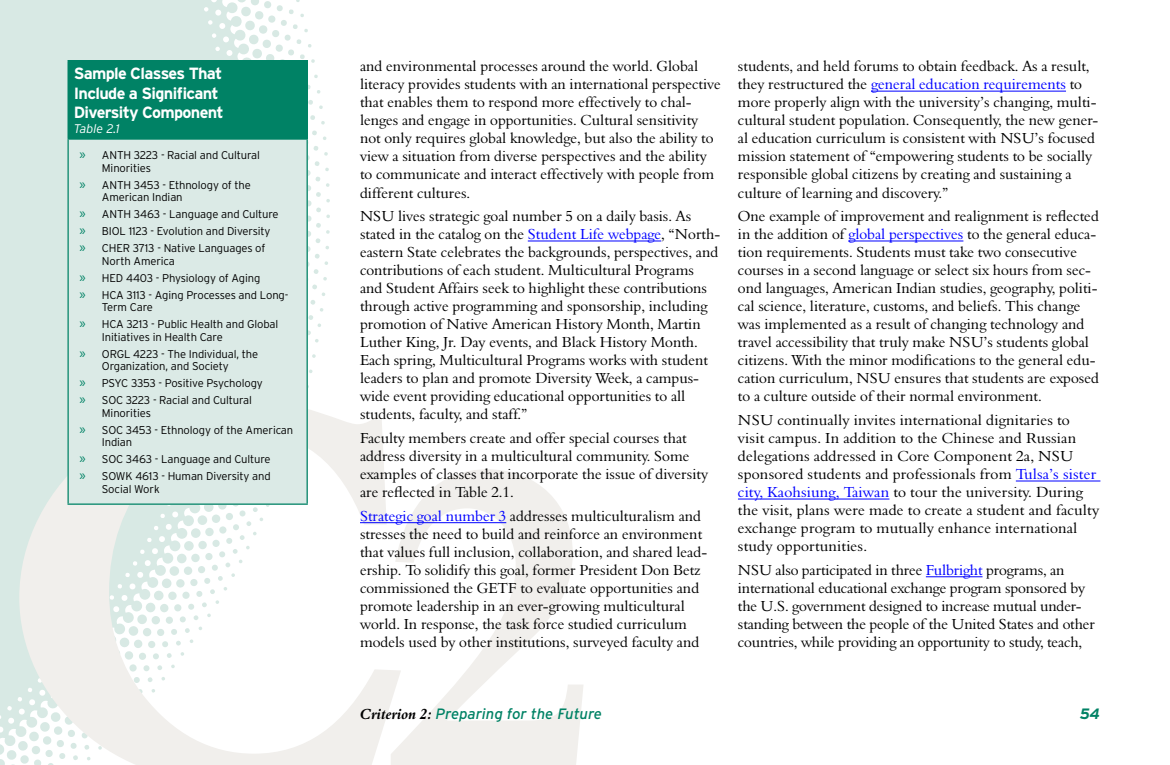
<style>
.page{position:relative;width:1170px;height:765px;background:#fff}
.page>*{position:absolute;margin:0;border:0;box-sizing:border-box;transform-origin:0 0}
.Table{font:700 16.25px/19.5px "Interstate";letter-spacing:-.04em;color:#fff}
.Body{font:15px/18px "Aldine 401 BT Roman A";color:#000}
.t1{font:italic 15px "Interstate";color:#008265}
.t2{font:italic 700 15px "Interstate";color:#008265}
.Table-2{font:italic 300 12.5px "Interstate";color:#fff}
.Table_List{font:300 11.25px/12.5px "Interstate";letter-spacing:-.01em;color:#000}
.s1{font-family:"Myriad Pro";font-weight:400;font-size:15px;color:#008265}
.s2{color:#00f}
.s3{font-family:"Aldine 401 BT Bold Italic A";font-style:normal;color:#000}
</style>
<div class="page">
<svg style="left:0;top:0;width:330px;height:765px;fill:#d8e9e4"></svg>
<svg style="left:19px;top:400px;width:564px;height:365px"></svg>
<hr style="left:528px;top:241px;width:133px;height:1px;background:#00f">
<hr style="left:360px;top:522px;width:146px;height:1px;background:#00f">
<hr style="left:871px;top:91px;width:195px;height:1px;background:#00f">
<hr style="left:848px;top:241px;width:115px;height:1px;background:#00f">
<hr style="left:1016px;top:481px;width:84px;height:1px;background:#00f">
<hr style="left:738px;top:499px;width:151px;height:1px;background:#00f">
<hr style="left:926px;top:576px;width:57px;height:1px;background:#00f">
<div style="left:68px;top:61px;width:239px;height:78px;background:#008265"></div>
<div style="left:68px;top:139px;width:239px;height:365px;background:#dbeae6"></div>
<hr style="left:307px;top:61px;width:1px;height:77px;background:#008265">
<hr style="left:68px;top:138px;width:240px;height:2px;background:#008265">
<hr style="left:307px;top:140px;width:1px;height:364px;background:#008265">
<hr style="left:68px;top:60px;width:240px;height:1px;background:#008265">
<hr style="left:68px;top:140px;width:1px;height:364px;background:#008265">
<hr style="left:68px;top:504px;width:240px;height:1px;background:#008265">
<p class="Table" style="left:74px;top:64px;width:152px">Sample Classes That<br>Include a Significant<br>Diversity Component</p>
<p class="Table-2" style="left:74px;top:121px;width:48px">Table 2.1</p>
<p class="Table_List" style="left:102px;top:149px;width:160px;text-indent:-22px"><span class="s1">»</span> ANTH 3223 - Racial and Cultural<br>Minorities</p>
<p class="Table_List" style="left:102px;top:179px;width:151px;text-indent:-22px"><span class="s1">»</span> ANTH 3453 - Ethnology of the<br>American Indian</p>
<p class="Table_List" style="left:79px;top:208px;width:201px"><span class="s1">»</span> ANTH 3463 - Language and Culture</p>
<p class="Table_List" style="left:79px;top:225px;width:193px"><span class="s1">»</span> BIOL 1123 - Evolution and Diversity</p>
<p class="Table_List" style="left:102px;top:242px;width:165px;text-indent:-22px"><span class="s1">»</span> CHER 3713 - Native Languages of<br>North America</p>
<p class="Table_List" style="left:79px;top:272px;width:182px"><span class="s1">»</span> HED 4403 - Physiology of Aging</p>
<p class="Table_List" style="left:102px;top:289px;width:188px;text-indent:-22px"><span class="s1">»</span> HCA 3113 - Aging Processes and Long-<br>Term Care</p>
<p class="Table_List" style="left:102px;top:318px;width:178px;text-indent:-22px"><span class="s1">»</span> HCA 3213 - Public Health and Global<br>Initiatives in Health Care</p>
<p class="Table_List" style="left:102px;top:348px;width:158px;text-indent:-22px"><span class="s1">»</span> ORGL 4223 - The Individual, the<br>Organization, and Society</p>
<p class="Table_List" style="left:79px;top:377px;width:185px"><span class="s1">»</span> PSYC 3353 - Positive Psychology</p>
<p class="Table_List" style="left:102px;top:394px;width:152px;text-indent:-22px"><span class="s1">»</span> SOC 3223 - Racial and Cultural<br>Minorities</p>
<p class="Table_List" style="left:102px;top:424px;width:193px;text-indent:-22px"><span class="s1">»</span> SOC 3453 - Ethnology of the American<br>Indian</p>
<p class="Table_List" style="left:79px;top:453px;width:193px"><span class="s1">»</span> SOC 3463 - Language and Culture</p>
<p class="Table_List" style="left:102px;top:470px;width:170px;text-indent:-22px"><span class="s1">»</span> SOWK 4613 - Human Diversity and<br>Social Work</p>
<p class="Body" style="left:360px;top:57px;width:362px">and environmental processes around the world. Global literacy provides students with an international perspective that enables them to respond more effectively to chal&shy;lenges and engage in opportunities. Cultural sensitivity not only requires global knowledge, but also the ability to view a situation from diverse perspectives and the ability to communicate and interact effectively with people from different cultures.</p>
<p class="Body" style="left:360px;top:207px;width:362px">NSU lives strategic goal number 5 on a daily basis. As stated in the catalog on the <span class="s2">Student Life webpage</span>, “North&shy;eastern State celebrates the backgrounds, perspectives, and contributions of each student. Multicultural Programs<br>and Student Affairs seek to highlight these contributions through active programming and sponsorship, including promotion of Native American History Month, Martin Luther King, Jr. Day events, and Black History Month.<br>Each spring, Multicultural Programs works with student leaders to plan and promote Diversity Week, a campus&shy;wide event providing educational opportunities to all students, faculty, and staff.”</p>
<p class="Body" style="left:360px;top:429px;width:350px">Faculty members create and offer special courses that address diversity in a multicultural community. Some examples of classes that incorporate the issue of diversity are reflected in Table 2.1.</p>
<p class="Body" style="left:360px;top:507px;width:349px"><span class="s2">Strategic goal number 3</span> addresses multiculturalism and stresses the need to build and reinforce an environment that values full inclusion, collaboration, and shared lead&shy;ership. To solidify this goal, former President Don Betz commissioned the GETF to evaluate opportunities and promote leadership in an ever-growing multicultural world. In response, the task force studied curriculum models used by other institutions, surveyed faculty and</p>
<p class="Body" style="left:738px;top:57px;width:362px">students, and held forums to obtain feedback. As a result, they restructured the <span class="s2">general education requirements</span> to more properly align with the university’s changing, multi&shy;cultural student population. Consequently, the new gener&shy;al education curriculum is consistent with NSU’s focused mission statement of “empowering students to be socially responsible global citizens by creating and sustaining a culture of learning and discovery.”</p>
<p class="Body" style="left:738px;top:207px;width:363px">One example of improvement and realignment is reflected in the addition of <span class="s2">global perspectives</span> to the general educa&shy;tion requirements. Students must take two consecutive courses in a second language or select six hours from sec&shy;ond languages, American Indian studies, geography, politi&shy;cal science, literature, customs, and beliefs. This change was implemented as a result of changing technology and travel accessibility that truly make NSU’s students global citizens. With the minor modifications to the general edu&shy;cation curriculum, NSU ensures that students are exposed to a culture outside of their normal environment.</p>
<p class="Body" style="left:738px;top:411px;width:363px">NSU continually invites international dignitaries to visit campus. In addition to the Chinese and Russian delegations addressed in Core Component 2a, NSU sponsored students and professionals from <span class="s2">Tulsa’s sister city, Kaohsiung, Taiwan</span> to tour the university. During the visit, plans were made to create a student and faculty exchange program to mutually enhance international study opportunities.</p>
<p class="Body" style="left:738px;top:561px;width:359px">NSU also participated in three <span class="s2">Fulbright</span> programs, an international educational exchange program sponsored by the U.S. government designed to increase mutual under&shy;standing between the people of the United States and other countries, while providing an opportunity to study, teach,</p>
<p class="t1" style="left:360px;top:704px;width:244px"><span class="s3">Criterion 2:</span> Preparing for the Future</p>
<p class="t2" style="left:1080px;top:704px;width:22px">54</p>
</div>
